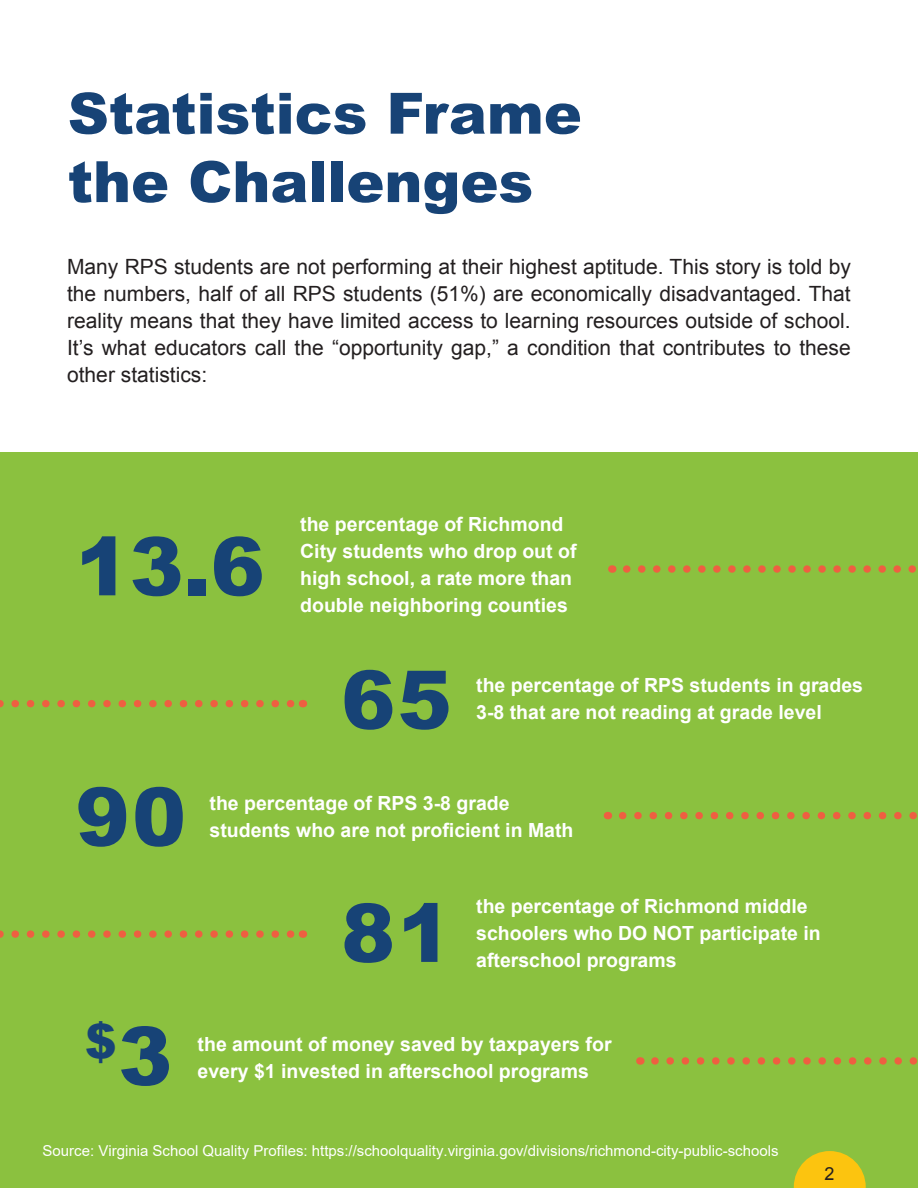
<style>
.page{position:relative;width:918px;height:1188px;background:#fff}
.page>*{position:absolute;margin:0;border:0;box-sizing:border-box;transform-origin:0 0}
.t1{font:900 81px "Arial";letter-spacing:.03em;color:#174376}
.t2{font:900 57px "Arial";color:#174376}
.t3{font:900 47.25px "Arial";color:#174376}
.t4{font:21px/27px "Arial";color:#231f20;text-align:justify}
.t5{font:700 19.5px/27px "Arial";color:#fff}
.t6{font:18px "Arial";color:#231f20}
.t7{font:15px "Arial";color:#fff}
.s1{font-size:81px}
</style>
<div class="page">
<div style="left:1px;top:452px;width:917px;height:736px;background:#8bc13f"></div>
<svg style="left:794px;top:1151px;width:72px;height:37px"></svg>
<svg style="left:0;top:700px;width:295px;height:7px"></svg>
<svg style="left:627px;top:565px;width:289px;height:8px"></svg>
<svg style="left:623px;top:812px;width:294px;height:7px"></svg>
<svg style="left:0;top:930px;width:295px;height:8px"></svg>
<svg style="left:655px;top:1057px;width:262px;height:8px"></svg>
<p class="t2" style="left:68px;top:72px;width:516px">Statistics Frame</p>
<p class="t2" style="left:68px;top:140px;width:467px">the Challenges</p>
<p class="t4" style="left:67px;top:253px;width:785px">Many RPS students are not performing at their highest aptitude. This story is told by the numbers, half of all RPS students (51%) are economically disadvantaged. That reality means that they have limited access to learning resources outside of school.<br>It’s what educators call the “opportunity gap,” a condition that contributes to these other statistics:</p>
<p class="t1" style="left:76px;top:508px;width:191px">13.6</p>
<p class="t5" style="left:300px;top:512px;width:278px">the percentage of Richmond<br>City students who drop out of high school, a rate more than double neighboring counties</p>
<p class="t1" style="left:341px;top:641px;width:112px">65</p>
<p class="t5" style="left:476px;top:672px;width:388px">the percentage of RPS students in grades<br>3-8 that are not reading at grade level</p>
<p class="t1" style="left:76px;top:758px;width:112px">90</p>
<p class="t5" style="left:210px;top:791px;width:366px">the percentage of RPS 3-8 grade students who are not proficient in Math</p>
<p class="t3" style="left:85px;top:1007px;width:88px">$<span class="s1">3</span></p>
<p class="t1" style="left:341px;top:874px;width:112px">81</p>
<p class="t5" style="left:476px;top:893px;width:346px">the percentage of Richmond middle schoolers who DO NOT participate in afterschool programs</p>
<p class="t5" style="left:198px;top:1031px;width:415px">the amount of money saved by taxpayers for every $1 invested in afterschool programs</p>
<p class="t7" style="left:43px;top:1140px;width:738px">Source: Virginia School Quality Profiles: https://schoolquality.virginia.gov/divisions/richmond-city-public-schools</p>
<p class="t6" style="left:825px;top:1162px;width:12px">2</p>
</div>
